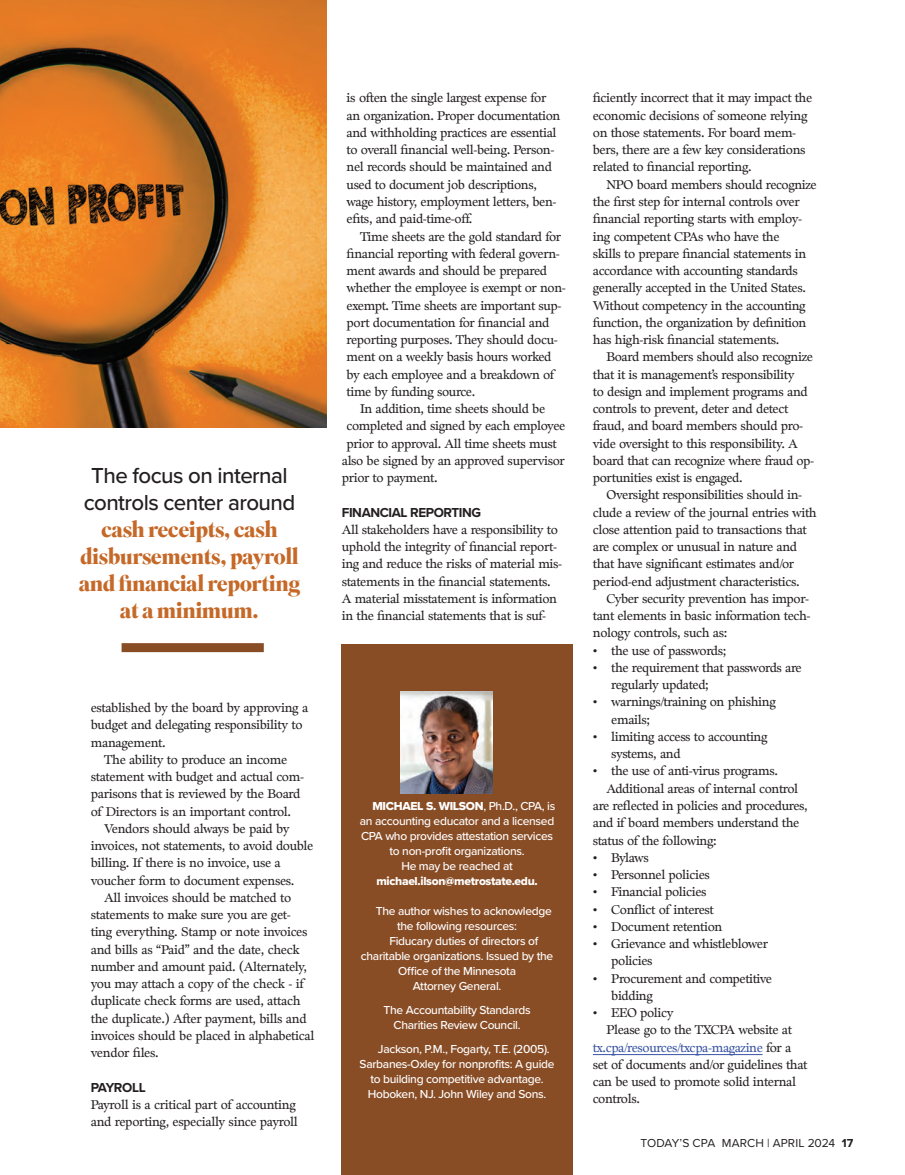
<style>
.page{position:relative;width:905px;height:1175px;background:#fff}
.page>*{position:absolute;margin:0;border:0;box-sizing:border-box;transform-origin:0 0}
.t1{font:700 22.5px/27px "Superior Title";letter-spacing:-.025em;color:#c66928;text-align:center}
.t2{font:500 22.5px/27px "Proxima Nova";letter-spacing:-.025em;color:#231f20;text-align:center}
.t3{font:13.5px/17.2px "Sherborne Variable";letter-spacing:-.03em;color:#231f20}
.t4{font:13.5px "Sherborne Variable";letter-spacing:-.03em;color:#3853a3}
.t5{font:700 13.5px "Proxima Nova";letter-spacing:-.03em;color:#231f20}
.t6{font:500 12px/15px "Proxima Nova";letter-spacing:-.025em;color:#fff;text-align:center}
.t7{font:12px "Proxima Nova Extrabld";letter-spacing:-.025em;color:#fff}
.t8{font:12px "Proxima Nova";letter-spacing:.005em;color:#231f20}
.s1{font-family:"Proxima Nova";font-weight:500}
.s2{color:#231f20}
.s3{font-weight:700}
</style>
<div class="page">
<hr style="left:593px;top:1054px;width:169px;height:1px;background:#3853a3">
<div style="left:122px;top:643px;width:142px;height:9px;background:#894d26"></div>
<div style="left:341px;top:644px;width:231px;height:530px;background:#894d26"></div>
<img style="left:400px;top:691px;width:92px;height:102px">
<img style="left:0;top:0;width:326px;height:427px">
<h1 class="t2" style="left:84px;top:461px;width:213px">The focus on internal controls center around</h1>
<h1 class="t1" style="left:79px;top:517px;width:223px">cash receipts, cash disbursements, payroll and financial reporting at a minimum.</h1>
<p class="t3" style="left:91px;top:698px;width:219px">established by the board by approving a</p>
<p class="t3" style="left:91px;top:716px;width:213px">budget and delegating responsibility to</p>
<p class="t3" style="left:91px;top:733px;width:76px">management.</p>
<p class="t3" style="left:104px;top:750px;width:184px">The ability to produce an income</p>
<p class="t3" style="left:91px;top:767px;width:215px">statement with budget and actual com-</p>
<p class="t3" style="left:91px;top:785px;width:211px">parisons that is reviewed by the Board</p>
<p class="t3" style="left:91px;top:802px;width:202px">of Directors is an important control.</p>
<p class="t3" style="left:104px;top:819px;width:187px">Vendors should always be paid by</p>
<p class="t3" style="left:91px;top:836px;width:224px">invoices, not statements, to avoid double</p>
<p class="t3" style="left:91px;top:854px;width:192px">billing. If there is no invoice, use a</p>
<p class="t3" style="left:91px;top:871px;width:205px">voucher form to document expenses.</p>
<p class="t3" style="left:104px;top:888px;width:188px">All invoices should be matched to</p>
<p class="t3" style="left:91px;top:905px;width:201px">statements to make sure you are get-</p>
<p class="t3" style="left:91px;top:923px;width:218px">ting everything. Stamp or note invoices</p>
<p class="t3" style="left:91px;top:940px;width:210px">and bills as “Paid” and the date, check</p>
<p class="t3" style="left:91px;top:957px;width:218px">number and amount paid. (Alternately,</p>
<p class="t3" style="left:91px;top:974px;width:214px">you may attach a copy of the check - if</p>
<p class="t3" style="left:91px;top:992px;width:211px">duplicate check forms are used, attach</p>
<p class="t3" style="left:91px;top:1009px;width:217px">the duplicate.) After payment, bills and</p>
<p class="t3" style="left:91px;top:1026px;width:225px">invoices should be placed in alphabetical</p>
<p class="t3" style="left:91px;top:1043px;width:70px">vendor files.</p>
<p class="t5" style="left:91px;top:1077px;width:57px">PAYROLL</p>
<p class="t3" style="left:91px;top:1095px;width:209px">Payroll is a critical part of accounting and reporting, especially since payroll</p>
<p class="t3" style="left:346px;top:89px;width:215px">is often the single largest expense for an organization. Proper documentation and withholding practices are essential to overall financial well-being. Person&shy;nel records should be maintained and used to document job descriptions, wage history, employment letters, ben&shy;efits, and paid-time-off.</p>
<p class="t3" style="left:360px;top:227px;width:202px">Time sheets are the gold standard for</p>
<p class="t3" style="left:346px;top:244px;width:215px">financial reporting with federal govern-</p>
<p class="t3" style="left:346px;top:261px;width:202px">ment awards and should be prepared</p>
<p class="t3" style="left:346px;top:279px;width:221px">whether the employee is exempt or non-</p>
<p class="t3" style="left:346px;top:296px;width:216px">exempt. Time sheets are important sup-</p>
<p class="t3" style="left:346px;top:313px;width:204px">port documentation for financial and</p>
<p class="t3" style="left:346px;top:330px;width:213px">reporting purposes. They should docu-</p>
<p class="t3" style="left:346px;top:348px;width:206px">ment on a weekly basis hours worked</p>
<p class="t3" style="left:346px;top:365px;width:209px">by each employee and a breakdown of</p>
<p class="t3" style="left:346px;top:382px;width:130px">time by funding source.</p>
<p class="t3" style="left:360px;top:399px;width:187px">In addition, time sheets should be</p>
<p class="t3" style="left:346px;top:417px;width:220px">completed and signed by each employee</p>
<p class="t3" style="left:346px;top:434px;width:211px">prior to approval. All time sheets must</p>
<p class="t3" style="left:342px;top:451px;width:224px">also be signed by an approved supervisor</p>
<p class="t3" style="left:342px;top:468px;width:97px">prior to payment.</p>
<p class="t5" style="left:342px;top:502px;width:141px">FINANCIAL REPORTING</p>
<p class="t3" style="left:342px;top:520px;width:222px">All stakeholders have a responsibility to uphold the integrity of financial report&shy;ing and reduce the risks of material mis&shy;statements in the financial statements.<br>A material misstatement is information in the financial statements that is suf-</p>
<p class="t7" style="left:372px;top:797px;width:184px">MICHAEL S. WILSON<span class="s1">, Ph.D., CPA, is</span></p>
<p class="t6" style="left:360px;top:813px;width:196px">an accounting educator and a licensed<br>CPA who provides attestation services to non-profit organizations.<br>He may be reached at</p>
<p class="t7" style="left:376px;top:872px;width:163px">michael.ilson@metrostate.edu.</p>
<p class="t6" style="left:376px;top:903px;width:177px">The author wishes to acknowledge</p>
<p class="t6" style="left:397px;top:918px;width:121px">the following resources:</p>
<p class="t6" style="left:389px;top:933px;width:150px">Fiducary duties of directors of</p>
<p class="t6" style="left:361px;top:948px;width:194px">charitable organizations. Issued by the</p>
<p class="t6" style="left:398px;top:963px;width:119px">Office of the Minnesota</p>
<p class="t6" style="left:413px;top:978px;width:90px">Attorney General.</p>
<p class="t6" style="left:383px;top:1002px;width:149px">The Accountability Standards<br>Charities Review Council.</p>
<p class="t6" style="left:378px;top:1041px;width:173px">Jackson, P.M., Fogarty, T.E. (2005).</p>
<p class="t6" style="left:359px;top:1056px;width:196px">Sarbanes-Oxley for nonprofits: A guide</p>
<p class="t6" style="left:370px;top:1071px;width:175px">to building competitive advantage.</p>
<p class="t6" style="left:368px;top:1086px;width:180px">Hoboken, NJ. John Wiley and Sons.</p>
<p class="t3" style="left:593px;top:89px;width:221px">ficiently incorrect that it may impact the economic decisions of someone relying on those statements. For board mem&shy;bers, there are a few key considerations related to financial reporting.</p>
<p class="t3" style="left:593px;top:175px;width:225px;text-indent:13px">NPO board members should recognize the first step for internal controls over financial reporting starts with employ&shy;ing competent CPAs who have the<br>skills to prepare financial statements in accordance with accounting standards generally accepted in the United States.<br>Without competency in the accounting function, the organization by definition has high-risk financial statements.</p>
<p class="t3" style="left:593px;top:348px;width:223px;text-indent:13px">Board members should also recognize that it is management’s responsibility<br>to design and implement programs and controls to prevent, deter and detect fraud, and board members should pro&shy;vide oversight to this responsibility. A board that can recognize where fraud op&shy;portunities exist is engaged.</p>
<p class="t3" style="left:593px;top:486px;width:225px;text-indent:13px">Oversight responsibilities should in&shy;clude a review of the journal entries with close attention paid to transactions that are complex or unusual in nature and that have significant estimates and/or period-end adjustment characteristics.</p>
<p class="t3" style="left:593px;top:589px;width:219px;text-align:justify;text-indent:13px">Cyber security prevention has impor&shy;tant elements in basic information tech&shy;nology controls, such as:</p>
<p class="t3" style="left:593px;top:641px;width:135px">• the use of passwords;</p>
<p class="t3" style="left:611px;top:658px;width:192px;text-indent:-18px">• the requirement that passwords are regularly updated;</p>
<p class="t3" style="left:611px;top:693px;width:166px;text-indent:-18px">• warnings/training on phishing emails;</p>
<p class="t3" style="left:611px;top:727px;width:158px;text-indent:-18px">• limiting access to accounting systems, and</p>
<p class="t3" style="left:593px;top:762px;width:187px">• the use of anti-virus programs.</p>
<p class="t3" style="left:606px;top:779px;width:193px">Additional areas of internal control</p>
<p class="t3" style="left:593px;top:796px;width:216px">are reflected in policies and procedures,</p>
<p class="t3" style="left:593px;top:813px;width:208px">and if board members understand the</p>
<p class="t3" style="left:593px;top:831px;width:125px">status of the following:</p>
<p class="t3" style="left:593px;top:848px;width:57px">• Bylaws</p>
<p class="t3" style="left:593px;top:865px;width:119px">• Personnel policies</p>
<p class="t3" style="left:593px;top:882px;width:115px">• Financial policies</p>
<p class="t3" style="left:593px;top:900px;width:122px">• Conflict of interest</p>
<p class="t3" style="left:593px;top:917px;width:131px">• Document retention</p>
<p class="t3" style="left:611px;top:934px;width:158px;text-indent:-18px">• Grievance and whistleblower policies</p>
<p class="t3" style="left:611px;top:969px;width:162px;text-indent:-18px">• Procurement and competitive bidding</p>
<p class="t3" style="left:593px;top:1003px;width:82px">• EEO policy</p>
<p class="t3" style="left:606px;top:1020px;width:187px">Please go to the TXCPA website at</p>
<p class="t4" style="left:593px;top:1038px;width:200px">tx.cpa/resources/txcpa-magazine <span class="s2">for a</span></p>
<p class="t3" style="left:593px;top:1055px;width:216px">set of documents and/or guidelines that</p>
<p class="t3" style="left:593px;top:1072px;width:205px">can be used to promote solid internal</p>
<p class="t3" style="left:593px;top:1089px;width:49px">controls.</p>
<p class="t8" style="left:640px;top:1133px;width:214px">TODAY’S CPA MARCH | APRIL 2024 <span class="s3">17</span></p>
</div>
